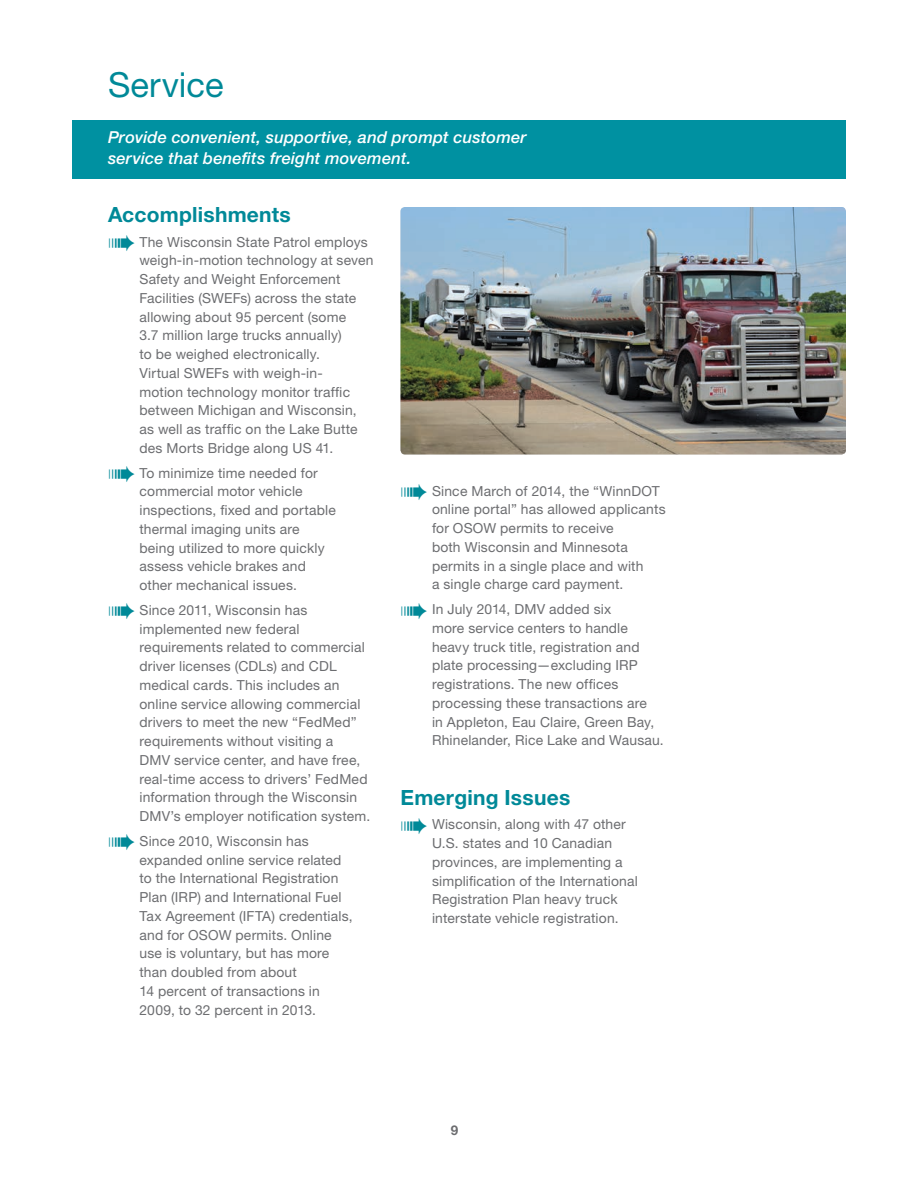
<style>
.page{position:relative;width:918px;height:1188px;background:#fff}
.page>*{position:absolute;margin:0;border:0;box-sizing:border-box;transform-origin:0 0}
.pic_heading_L1_-_55{font:34.5px "Helvetica Neue LT Std";color:#008998}
.a_heading_L2{font:700 21px "Helvetica Neue LT Std";letter-spacing:.01em;color:#008998}
.Aqua_italic_bigger_w{font:italic 500 16.5px/21px "Helvetica Neue LT Std";letter-spacing:.01em;color:#fff}
.t1{font:13.8px/18.8px "Helvetica Neue LT Std";letter-spacing:.015em;color:#6c6d70}
.t2{font:700 13.5px "Helvetica Neue LT Std";color:#6c6d70}
</style>
<div class="page">
<img style="left:400px;top:207px;width:446px;height:247px">
<div style="left:72px;top:120px;width:774px;height:58px;background:#0091a1"></div>
<p class="pic_heading_L1_-_55" style="left:108px;top:64px;width:117px">Service</p>
<p class="Aqua_italic_bigger_w" style="left:108px;top:127px;width:420px">Provide convenient, supportive, and prompt customer service that benefits freight movement.</p>
<p class="a_heading_L2" style="left:108px;top:202px;width:184px">Accomplishments</p>
<p class="t1" style="left:140px;top:232px;width:235px">The Wisconsin State Patrol employs weigh-in-motion technology at seven Safety and Weight Enforcement Facilities (SWEFs) across the state allowing about 95 percent (some<br>3.7 million large trucks annually)<br>to be weighed electronically.<br>Virtual SWEFs with weigh-in-<br>motion technology monitor traffic between Michigan and Wisconsin, as well as traffic on the Lake Butte des Morts Bridge along US 41.</p>
<p class="t1" style="left:140px;top:463px;width:198px">To minimize time needed for commercial motor vehicle inspections, fixed and portable thermal imaging units are being utilized to more quickly assess vehicle brakes and other mechanical issues.</p>
<p class="t1" style="left:140px;top:601px;width:232px">Since 2011, Wisconsin has implemented new federal requirements related to commercial driver licenses (CDLs) and CDL medical cards. This includes an online service allowing commercial drivers to meet the new “FedMed” requirements without visiting a<br>DMV service center, and have free, real-time access to drivers’ FedMed information through the Wisconsin<br>DMV’s employer notification system.</p>
<p class="t1" style="left:140px;top:832px;width:215px">Since 2010, Wisconsin has expanded online service related to the International Registration<br>Plan (IRP) and International Fuel<br>Tax Agreement (IFTA) credentials, and for OSOW permits. Online use is voluntary, but has more than doubled from about<br>14 percent of transactions in<br>2009, to 32 percent in 2013.</p>
<p class="t1" style="left:432px;top:481px;width:235px">Since March of 2014, the “WinnDOT online portal” has allowed applicants for OSOW permits to receive<br>both Wisconsin and Minnesota permits in a single place and with<br>a single charge card payment.</p>
<p class="t1" style="left:432px;top:600px;width:233px">In July 2014, DMV added six<br>more service centers to handle heavy truck title, registration and plate processing—excluding IRP registrations. The new offices processing these transactions are<br>in Appleton, Eau Claire, Green Bay, Rhinelander, Rice Lake and Wausau.</p>
<p class="a_heading_L2" style="left:400px;top:784px;width:171px">Emerging Issues</p>
<p class="t1" style="left:432px;top:815px;width:207px">Wisconsin, along with 47 other<br>U.S. states and 10 Canadian provinces, are implementing a simplification of the International<br>Registration Plan heavy truck interstate vehicle registration.</p>
<p class="t2" style="left:451px;top:1121px;width:9px">9</p>
</div>
